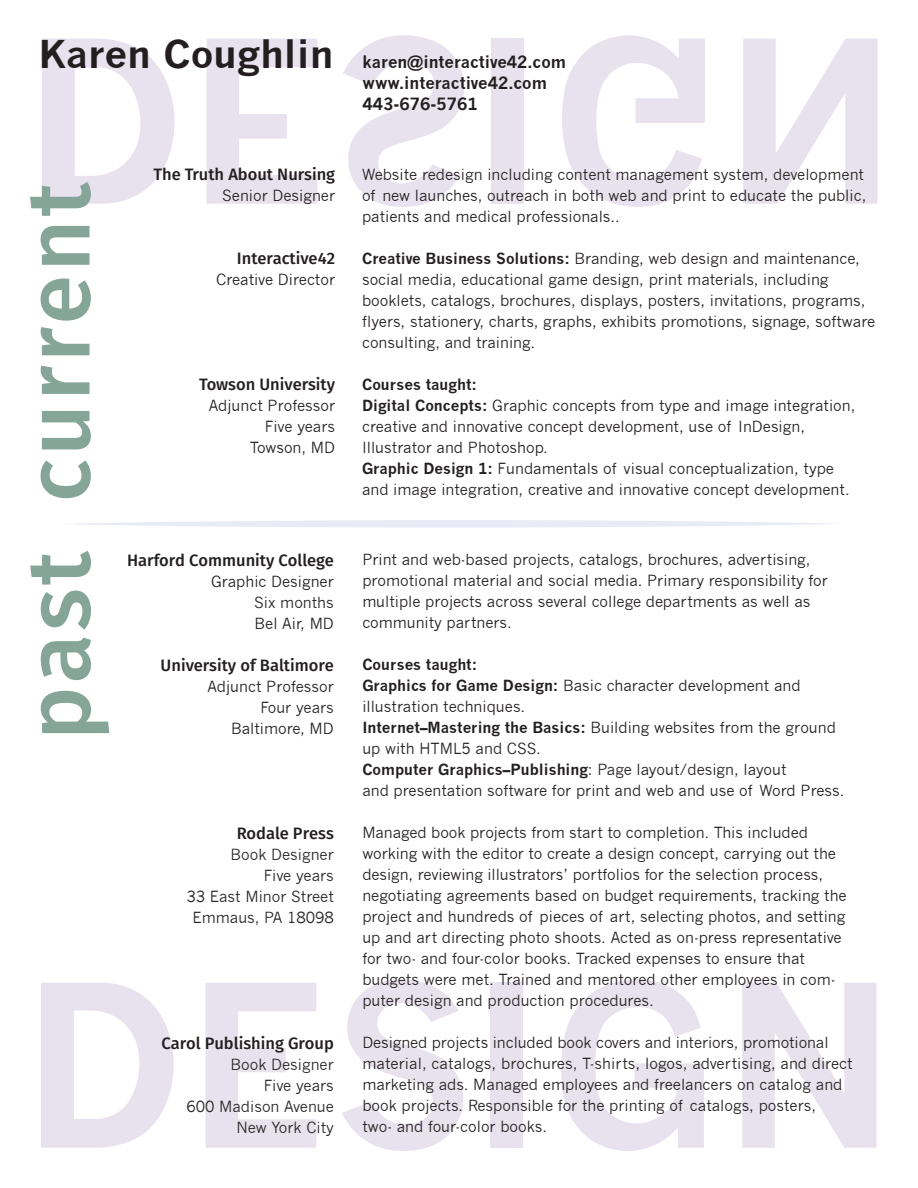
<style>
.page{position:relative;width:918px;height:1188px;background:#fff}
.page>*{position:absolute;margin:0;border:0;box-sizing:border-box;transform-origin:0 0}
.t1{font:500 90px "Fira Sans";letter-spacing:.035em;color:#84a597}
.t2{font:700 37.5px "News Gothic";color:#231f20;scale:1.06 1}
.t3{font:500 16.5px "Fira Sans";color:#231f20}
.t4{font:700 16.5px/21px "News Gothic";color:#231f20}
.t5{font:15px/21px "News Gothic";color:#231f20}
.t6{font:15px/21px "News Gothic";color:#252626;text-align:right}
.s1{font-weight:700}
</style>
<div class="page">
<svg style="left:42px;top:39px;width:133px;height:165px"></svg>
<svg style="left:207px;top:39px;width:110px;height:165px"></svg>
<svg style="left:343px;top:35px;width:121px;height:172px"></svg>
<div style="left:492px;top:39px;width:32px;height:165px;background:#e8e1ee"></div>
<svg style="left:562px;top:35px;width:143px;height:172px"></svg>
<svg style="left:743px;top:39px;width:134px;height:165px"></svg>
<svg style="left:41px;top:983px;width:133px;height:165px"></svg>
<svg style="left:206px;top:983px;width:110px;height:165px"></svg>
<svg style="left:342px;top:979px;width:121px;height:172px"></svg>
<div style="left:491px;top:983px;width:32px;height:165px;background:#e8e1ee"></div>
<svg style="left:561px;top:979px;width:143px;height:172px"></svg>
<svg style="left:742px;top:983px;width:134px;height:165px"></svg>
<svg style="left:76px;top:520px;width:760px;height:8px"></svg>
<h2 class="t2" style="left:38px;top:32px;width:280px">Karen Coughlin</h2>
<h1 class="t1" style="left:-5px;top:502px;width:322px;rotate:-90deg">current</h1>
<p class="t3" style="left:153px;top:163px;width:183px">The Truth About Nursing</p>
<p class="t5" style="left:222px;top:185px;width:114px">Senior Designer</p>
<p class="t3" style="left:237px;top:247px;width:100px">Interactive42</p>
<p class="t5" style="left:216px;top:269px;width:120px">Creative Director</p>
<p class="t3" style="left:199px;top:373px;width:137px">Towson University</p>
<p class="t5" style="left:209px;top:395px;width:128px">Adjunct Professor</p>
<p class="t6" style="left:265px;top:416px;width:72px">Five years</p>
<p class="t5" style="left:250px;top:437px;width:87px">Towson, MD</p>
<h1 class="t1" style="left:-5px;top:740px;width:191px;rotate:-90deg">past</h1>
<p class="t3" style="left:127px;top:548px;width:208px">Harford Community College</p>
<p class="t5" style="left:211px;top:571px;width:124px">Graphic Designer</p>
<p class="t6" style="left:254px;top:592px;width:81px">Six months</p>
<p class="t5" style="left:255px;top:613px;width:81px">Bel Air, MD</p>
<p class="t3" style="left:161px;top:653px;width:175px">University of Baltimore</p>
<p class="t5" style="left:207px;top:676px;width:128px">Adjunct Professor</p>
<p class="t6" style="left:261px;top:697px;width:75px">Four years</p>
<p class="t5" style="left:231px;top:718px;width:104px">Baltimore, MD</p>
<p class="t3" style="left:237px;top:821px;width:99px">Rodale Press</p>
<p class="t6" style="left:186px;top:844px;width:149px">Book Designer<br>Five years<br>33 East Minor Street<br>Emmaus, PA 18098</p>
<p class="t3" style="left:161px;top:1031px;width:174px">Carol Publishing Group</p>
<p class="t6" style="left:186px;top:1054px;width:149px">Book Designer<br>Five years<br>600 Madison Avenue<br>New York City</p>
<p class="t4" style="left:363px;top:52px;width:205px">karen@interactive42.com www.interactive42.com<br>443-676-5761</p>
<p class="t5" style="left:362px;top:164px;width:506px">Website redesign including content management system, development of new launches, outreach in both web and print to educate the public, patients and medical professionals..</p>
<p class="t5" style="left:362px;top:248px;width:515px"><span class="s1">Creative Business Solutions:</span> Branding, web design and maintenance, social media, educational game design, print materials, including booklets, catalogs, brochures, displays, posters, invitations, programs, flyers, stationery, charts, graphs, exhibits promotions, signage, software consulting, and training.</p>
<p class="t5" style="left:362px;top:374px;width:495px"><span class="s1">Courses taught:<br>Digital Concepts:</span> Graphic concepts from type and image integration, creative and innovative concept development, use of InDesign, Illustrator and Photoshop.<br><span class="s1">Graphic Design 1:</span> Fundamentals of visual conceptualization, type and image integration, creative and innovative concept development.</p>
<p class="t5" style="left:362px;top:549px;width:467px">Print and web-based projects, catalogs, brochures, advertising, promotional material and social media. Primary responsibility for multiple projects across several college departments as well as community partners.</p>
<p class="t5" style="left:362px;top:654px;width:484px"><span class="s1">Courses taught:<br>Graphics for Game Design:</span> Basic character development and illustration techniques.<br><span class="s1">Internet–Mastering the Basics:</span> Building websites from the ground up with HTML5 and CSS.<br><span class="s1">Computer Graphics–Publishing</span>: Page layout/design, layout<br>and presentation software for print and web and use of Word Press.</p>
<p class="t5" style="left:362px;top:822px;width:486px">Managed book projects from start to completion. This included working with the editor to create a design concept, carrying out the design, reviewing illustrators’ portfolios for the selection process, negotiating agreements based on budget requirements, tracking the project and hundreds of pieces of art, selecting photos, and setting up and art directing photo shoots. Acted as on-press representative for two- and four-color books. Tracked expenses to ensure that budgets were met. Trained and mentored other employees in com&shy;puter design and production procedures.</p>
<p class="t5" style="left:362px;top:1032px;width:492px">Designed projects included book covers and interiors, promotional material, catalogs, brochures, T-shirts, logos, advertising, and direct marketing ads. Managed employees and freelancers on catalog and book projects. Responsible for the printing of catalogs, posters,<br>two- and four-color books.</p>
</div>
